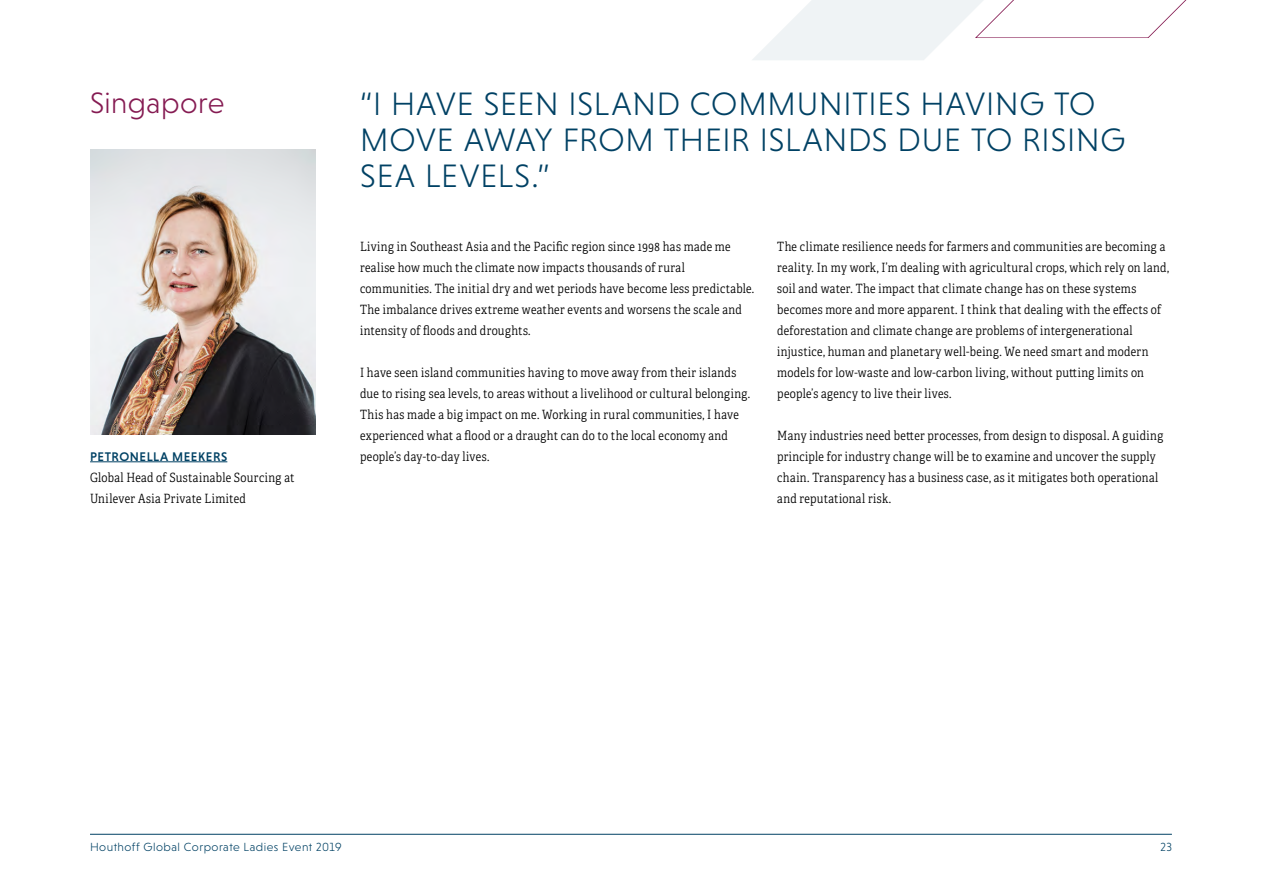
<style>
.page{position:relative;width:1263px;height:893px;background:#fff}
.page>*{position:absolute;margin:0;border:0;box-sizing:border-box;transform-origin:0 0}
.t1{font:300 33px/36px "Niveau Grotesk";letter-spacing:.025em;color:#004164}
.City{font:300 30px "Niveau Grotesk";letter-spacing:.015em;color:#851b52}
.Body_bio_gegevens{font:12.75px/21px "Adelle Condensed Lt";letter-spacing:.03em;color:#000}
.Body_bio{font:500 12.75px "Niveau Grotesk";letter-spacing:.045em;color:#004164}
.t2{font:300 12px "Niveau Grotesk";letter-spacing:.04em;color:#004164}
</style>
<div class="page">
<svg style="left:752px;top:0;width:435px;height:60px"></svg>
<hr style="left:90px;top:834px;width:1082px;height:1px;background:#004164">
<hr style="left:90px;top:461px;width:137px;height:1px;background:#004164">
<img style="left:90px;top:150px;width:225px;height:285px">
<p class="City" style="left:90px;top:85px;width:136px">Singapore</p>
<p class="Body_bio" style="left:90px;top:449px;width:139px">PETRONELLA MEEKERS</p>
<p class="Body_bio_gegevens" style="left:90px;top:466px;width:206px">Global Head of Sustainable Sourcing at<br>Unilever Asia Private Limited</p>
<h2 class="t1" style="left:360px;top:85px;width:767px">“I HAVE SEEN ISLAND COMMUNITIES HAVING TO<br>MOVE AWAY FROM THEIR ISLANDS DUE TO RISING<br>SEA LEVELS.”</h2>
<p class="Body_bio_gegevens" style="left:360px;top:235px;width:396px">Living in Southeast Asia and the Pacific region since 1998 has made me realise how much the climate now impacts thousands of rural communities. The initial dry and wet periods have become less predictable.<br>The imbalance drives extreme weather events and worsens the scale and intensity of floods and droughts.</p>
<p class="Body_bio_gegevens" style="left:360px;top:361px;width:392px">I have seen island communities having to move away from their islands due to rising sea levels, to areas without a livelihood or cultural belonging.<br>This has made a big impact on me. Working in rural communities, I have experienced what a flood or a draught can do to the local economy and people’s day-to-day lives.</p>
<p class="Body_bio_gegevens" style="left:777px;top:235px;width:393px">The climate resilience needs for farmers and communities are becoming a reality. In my work, I’m dealing with agricultural crops, which rely on land, soil and water. The impact that climate change has on these systems becomes more and more apparent. I think that dealing with the effects of deforestation and climate change are problems of intergenerational injustice, human and planetary well-being. We need smart and modern models for low-waste and low-carbon living, without putting limits on people’s agency to live their lives.</p>
<p class="Body_bio_gegevens" style="left:777px;top:424px;width:388px">Many industries need better processes, from design to disposal. A guiding principle for industry change will be to examine and uncover the supply chain. Transparency has a business case, as it mitigates both operational and reputational risk.</p>
<p class="t2" style="left:90px;top:840px;width:253px">Houthoff Global Corporate Ladies Event 2019</p>
<p class="t2" style="left:1160px;top:840px;width:13px">23</p>
</div>
